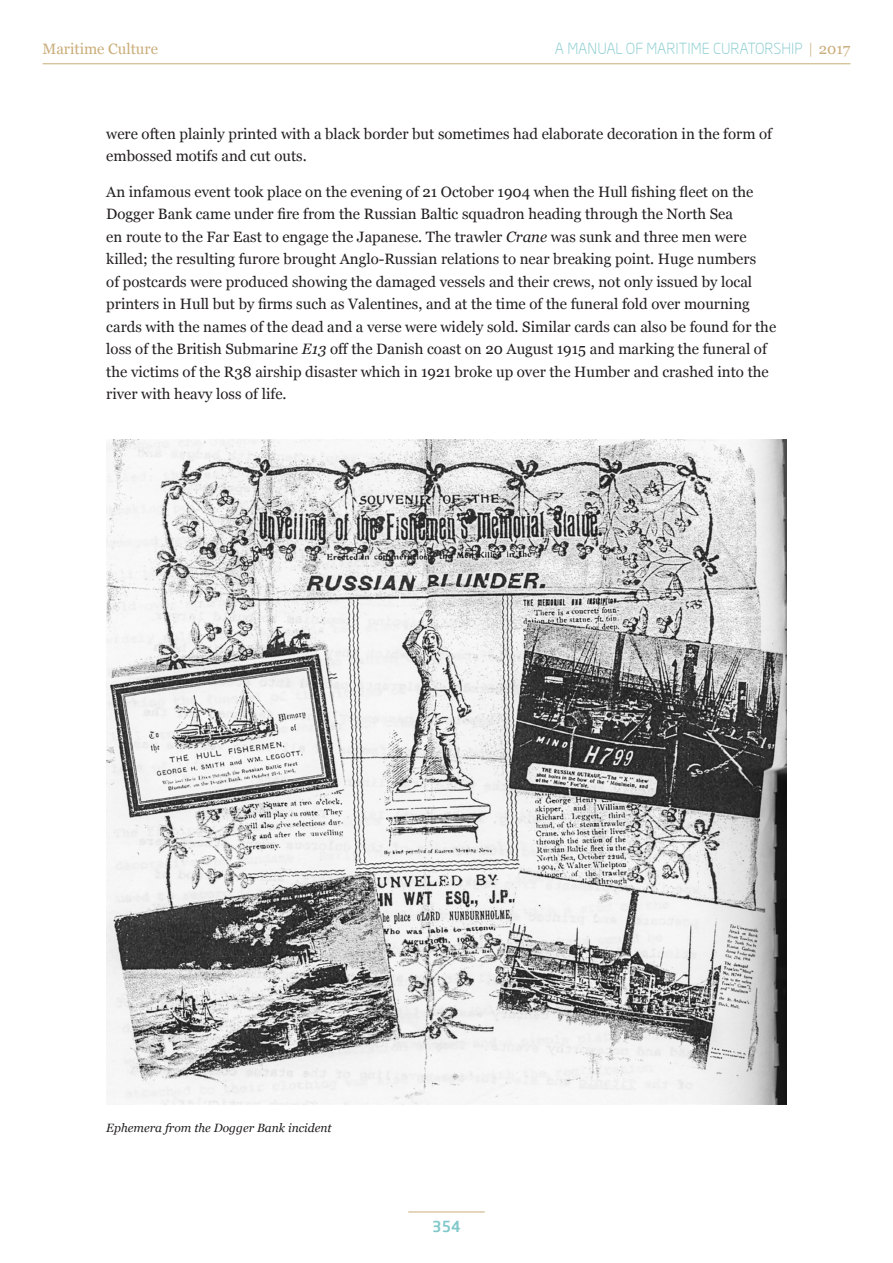
<style>
.page{position:relative;width:893px;height:1263px;background:#fff}
.page>*{position:absolute;margin:0;border:0;box-sizing:border-box;transform-origin:0 0}
.t1{font:15px/22.5px "Georgia";color:#231f20}
.t2{font:300 15px "Neo Sans Pro";color:#81c8cb}
.t3{font:15px "Georgia";color:#caad7a}
.t4{font:500 15px "Neo Sans Pro";color:#81c8cb}
.t5{font:italic 12px "Georgia";color:#231f20}
.s1{color:#caad7a}
.s2{font-family:"Georgia";font-weight:400;color:#caad7a}
.s3{font-style:italic}
</style>
<div class="page">
<hr style="left:43px;top:63px;width:807px;height:1px;background:#caad7a">
<hr style="left:408px;top:1211px;width:77px;height:1px;background:#caad7a">
<img style="left:106px;top:439px;width:681px;height:665px">
<p class="t3" style="left:43px;top:40px;width:117px">Maritime Culture</p>
<p class="t2" style="left:555px;top:39px;width:297px">A MANUAL OF MARITIME CURATORSHIP <span class="s1">|</span> <span class="s2">2017</span></p>
<p class="t1" style="left:106px;top:123px;width:667px">were often plainly printed with a black border but sometimes had elaborate decoration in the form of embossed motifs and cut outs.</p>
<p class="t1" style="left:106px;top:181px;width:671px">An infamous event took place on the evening of 21 October 1904 when the Hull fishing fleet on the Dogger Bank came under fire from the Russian Baltic squadron heading through the North Sea<br>en route to the Far East to engage the Japanese. The trawler <span class="s3">Crane</span> was sunk and three men were killed; the resulting furore brought Anglo-Russian relations to near breaking point. Huge numbers<br>of postcards were produced showing the damaged vessels and their crews, not only issued by local printers in Hull but by firms such as Valentines, and at the time of the funeral fold over mourning cards with the names of the dead and a verse were widely sold. Similar cards can also be found for the loss of the British Submarine <span class="s3">E13</span> off the Danish coast on 20 August 1915 and marking the funeral of the victims of the R38 airship disaster which in 1921 broke up over the Humber and crashed into the river with heavy loss of life.</p>
<p class="t5" style="left:106px;top:1120px;width:227px">Ephemera from the Dogger Bank incident</p>
<p class="t4" style="left:432px;top:1217px;width:30px">354</p>
</div>
